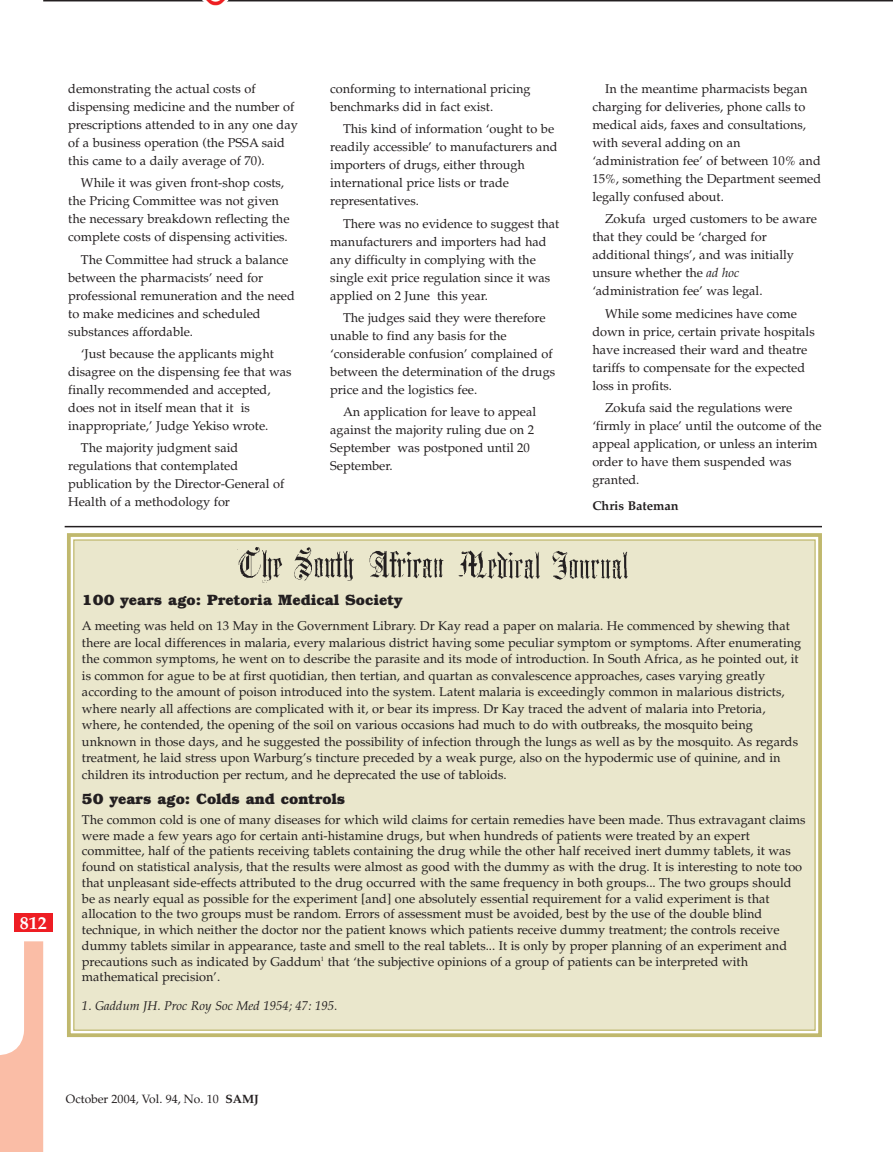
<style>
.page{position:relative;width:893px;height:1152px;background:#fff}
.page>*{position:absolute;margin:0;border:0;box-sizing:border-box;transform-origin:0 0}
.t1{font:700 18px "Palatino";color:#fff}
.t2{font:700 15px "Bookman";color:#231f20}
.t3{font:12.75px/18px "Palatino";color:#231f20}
.t4{font:italic 12.75px "Palatino";color:#231f20}
.t5{font:700 12.75px "Palatino";color:#231f20}
.t6{font:12px "Palatino";color:#231f20}
.s1{font-style:italic}
.s2{font-weight:700}
</style>
<div class="page">
<svg style="left:0;top:941px;width:43px;height:210px"></svg>
<hr style="left:43px;top:0;width:849px;height:1px;background:#231f20">
<img style="left:173px;top:0;width:85px;height:6px">
<div style="left:14px;top:913px;width:38px;height:19px;background:#ee1d23"></div>
<div style="left:74px;top:540px;width:741px;height:490px;background:#eae7cc"></div>
<div style="left:67px;top:533px;width:755px;height:504px;border:4px solid #c0b86d"></div>
<img style="left:238px;top:547px;width:390px;height:35px">
<hr style="left:65px;top:526px;width:757px;height:1px;background:#231f20">
<p class="t3" style="left:68px;top:81px;width:231px">demonstrating the actual costs of dispensing medicine and the number of prescriptions attended to in any one day of a business operation (the PSSA said this came to a daily average of 70).</p>
<p class="t3" style="left:68px;top:175px;width:223px;text-indent:13px">While it was given front-shop costs, the Pricing Committee was not given the necessary breakdown reflecting the complete costs of dispensing activities.</p>
<p class="t3" style="left:68px;top:252px;width:228px;text-indent:13px">The Committee had struck a balance between the pharmacists’ need for professional remuneration and the need to make medicines and scheduled substances affordable.</p>
<p class="t3" style="left:68px;top:346px;width:225px;text-indent:13px">‘Just because the applicants might disagree on the dispensing fee that was finally recommended and accepted, does not in itself mean that it is inappropriate,’ Judge Yekiso wrote.</p>
<p class="t3" style="left:68px;top:440px;width:217px;text-indent:13px">The majority judgment said regulations that contemplated publication by the Director-General of<br>Health of a methodology for</p>
<p class="t3" style="left:330px;top:81px;width:202px">conforming to international pricing benchmarks did in fact exist.</p>
<p class="t3" style="left:330px;top:121px;width:229px;text-indent:13px">This kind of information ‘ought to be readily accessible’ to manufacturers and importers of drugs, either through international price lists or trade representatives.</p>
<p class="t3" style="left:330px;top:216px;width:231px;text-indent:13px">There was no evidence to suggest that manufacturers and importers had had any difficulty in complying with the single exit price regulation since it was applied on 2 June this year.</p>
<p class="t3" style="left:330px;top:310px;width:226px;text-indent:13px">The judges said they were therefore unable to find any basis for the ‘considerable confusion’ complained of between the determination of the drugs price and the logistics fee.</p>
<p class="t3" style="left:330px;top:404px;width:207px;text-indent:13px">An application for leave to appeal against the majority ruling due on 2<br>September was postponed until 20<br>September.</p>
<p class="t3" style="left:592px;top:81px;width:230px;text-indent:13px">In the meantime pharmacists began charging for deliveries, phone calls to medical aids, faxes and consultations, with several adding on an ‘administration fee’ of between 10% and 15%, something the Department seemed legally confused about.</p>
<p class="t3" style="left:592px;top:211px;width:226px;text-indent:13px">Zokufa urged customers to be aware that they could be ‘charged for additional things’, and was initially unsure whether the <span class="s1">ad hoc </span>‘administration fee’ was legal.</p>
<p class="t3" style="left:592px;top:306px;width:224px;text-indent:13px">While some medicines have come down in price, certain private hospitals have increased their ward and theatre tariffs to compensate for the expected loss in profits.</p>
<p class="t3" style="left:592px;top:400px;width:231px;text-indent:13px">Zokufa said the regulations were ‘firmly in place’ until the outcome of the appeal application, or unless an interim order to have them suspended was granted.</p>
<p class="t5" style="left:592px;top:501px;width:88px">Chris Bateman</p>
<h1 class="t1" style="left:20px;top:915px;width:29px">812</h1>
<p class="t2" style="left:82px;top:594px;width:322px">100 years ago: Pretoria Medical Society</p>
<p class="t3" style="left:82px;top:619px;width:720px;line-height:16.5px">A meeting was held on 13 May in the Government Library. Dr Kay read a paper on malaria. He commenced by shewing that there are local differences in malaria, every malarious district having some peculiar symptom or symptoms. After enumerating the common symptoms, he went on to describe the parasite and its mode of introduction. In South Africa, as he pointed out, it is common for ague to be at first quotidian, then tertian, and quartan as convalescence approaches, cases varying greatly according to the amount of poison introduced into the system. Latent malaria is exceedingly common in malarious districts, where nearly all affections are complicated with it, or bear its impress. Dr Kay traced the advent of malaria into Pretoria, where, he contended, the opening of the soil on various occasions had much to do with outbreaks, the mosquito being unknown in those days, and he suggested the possibility of infection through the lungs as well as by the mosquito. As regards treatment, he laid stress upon Warburg’s tincture preceded by a weak purge, also on the hypodermic use of quinine, and in children its introduction per rectum, and he deprecated the use of tabloids.</p>
<p class="t2" style="left:82px;top:793px;width:264px">50 years ago: Colds and controls</p>
<p class="t3" style="left:82px;top:813px;width:725px;line-height:15.8px">The common cold is one of many diseases for which wild claims for certain remedies have been made. Thus extravagant claims were made a few years ago for certain anti-histamine drugs, but when hundreds of patients were treated by an expert committee, half of the patients receiving tablets containing the drug while the other half received inert dummy tablets, it was found on statistical analysis, that the results were almost as good with the dummy as with the drug. It is interesting to note too that unpleasant side-effects attributed to the drug occurred with the same frequency in both groups... The two groups should be as nearly equal as possible for the experiment [and] one absolutely essential requirement for a valid experiment is that allocation to the two groups must be random. Errors of assessment must be avoided, best by the use of the double blind technique, in which neither the doctor nor the patient knows which patients receive dummy treatment; the controls receive dummy tablets similar in appearance, taste and smell to the real tablets... It is only by proper planning of an experiment and precautions such as indicated by Gaddum<sup>1</sup> that ‘the subjective opinions of a group of patients can be interpreted with mathematical precision’.</p>
<p class="t4" style="left:82px;top:1000px;width:257px">1. Gaddum JH. Proc Roy Soc Med 1954; 47: 195.</p>
<p class="t6" style="left:66px;top:1093px;width:194px">October 2004, Vol. 94, No. 10 <span class="s2">SAMJ</span></p>
</div>
